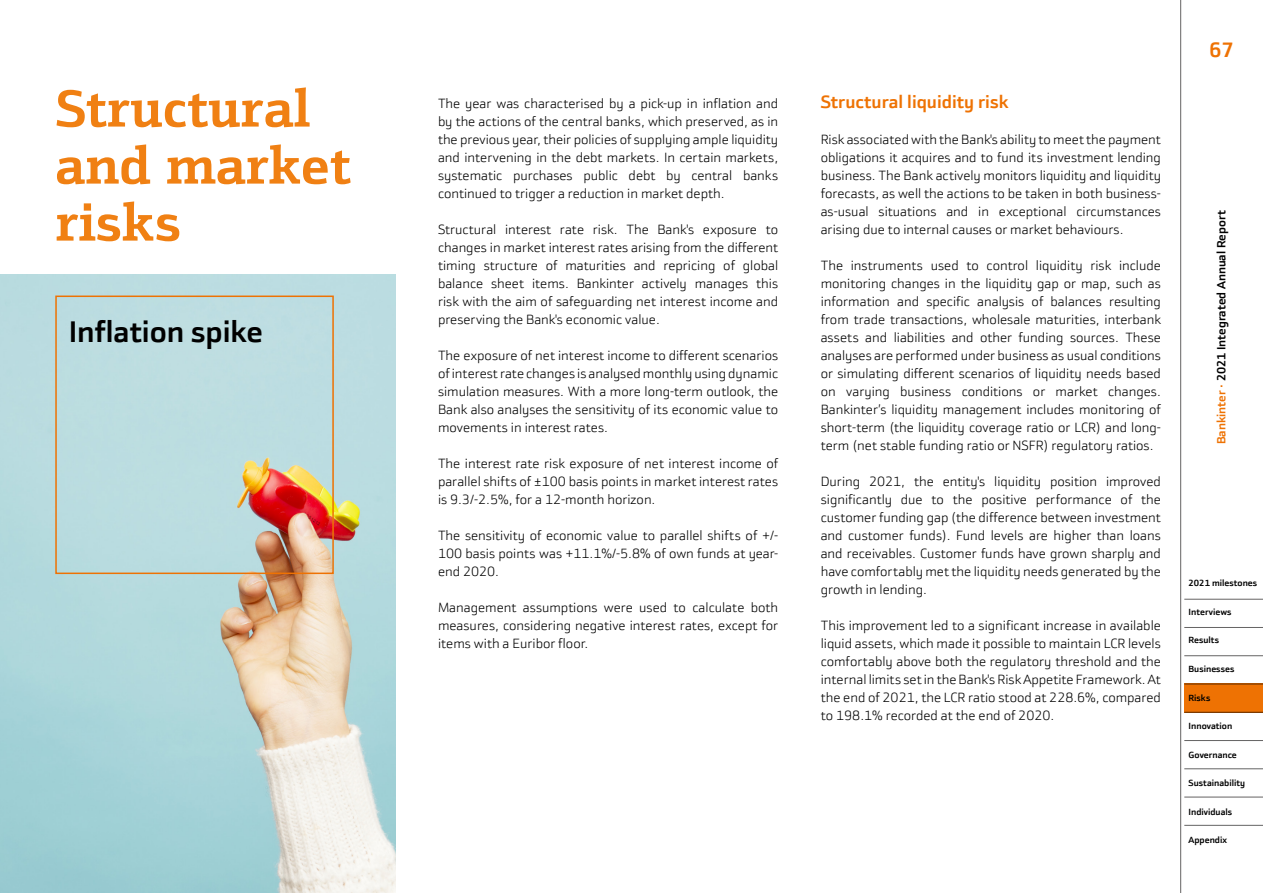
<style>
.page{position:relative;width:1263px;height:893px;background:#fff}
.page>*{position:absolute;margin:0;border:0;box-sizing:border-box;transform-origin:0 0}
.t1{font:700 52.5px/57px "Bankinter Text";color:#f08013}
.t2{font:700 30px "Bankinter Sans";color:#000}
.t3{font:700 21px "Bankinter Sans";color:#ee7203}
.t4{font:700 18px "Bankinter Sans";color:#ee7203}
.t5{font:300 13.5px/18px "Bankinter Sans";color:#000;text-align:justify}
.t6{font:700 12px "Bankinter Sans";color:#000}
.t7{font:700 9px "Bankinter Sans";color:#000}
.s1{color:#ee7203}
</style>
<div class="page">
<hr style="left:1180px;top:0;width:1px;height:893px;background:#646363">
<hr style="left:1184px;top:599px;width:79px;height:1px;background:#646363">
<hr style="left:1184px;top:627px;width:79px;height:1px;background:#646363">
<hr style="left:1184px;top:655px;width:79px;height:1px;background:#646363">
<hr style="left:1184px;top:712px;width:79px;height:1px;background:#646363">
<hr style="left:1184px;top:740px;width:79px;height:1px;background:#646363">
<hr style="left:1184px;top:768px;width:79px;height:1px;background:#646363">
<hr style="left:1184px;top:797px;width:79px;height:1px;background:#646363">
<hr style="left:1184px;top:825px;width:79px;height:1px;background:#646363">
<div style="left:1184px;top:683px;width:79px;height:29px;background:#ee7203"></div>
<img style="left:0;top:275px;width:395px;height:618px">
<div style="left:55px;top:296px;width:279px;height:278px;border:2px solid #ee7203"></div>
<h1 class="t1" style="left:55px;top:79px;width:297px">Structural and market risks</h1>
<p class="t5" style="left:438px;top:94px;width:342px">The year was characterised by a pick-up in inflation and by the actions of the central banks, which preserved, as in the previous year, their policies of supplying ample liquidity and intervening in the debt markets. In certain markets, systematic purchases public debt by central banks continued to trigger a reduction in market depth.</p>
<p class="t5" style="left:438px;top:220px;width:342px">Structural interest rate risk. The Bank's exposure to changes in market interest rates arising from the different timing structure of maturities and repricing of global balance sheet items. Bankinter actively manages this risk with the aim of safeguarding net interest income and preserving the Bank's economic value.</p>
<p class="t5" style="left:438px;top:346px;width:342px">The exposure of net interest income to different scenarios of interest rate changes is analysed monthly using dynamic simulation measures. With a more long-term outlook, the Bank also analyses the sensitivity of its economic value to movements in interest rates.</p>
<p class="t5" style="left:438px;top:454px;width:342px">The interest rate risk exposure of net interest income of parallel shifts of ±100 basis points in market interest rates is 9.3/-2.5%, for a 12-month horizon.</p>
<p class="t5" style="left:438px;top:526px;width:342px">The sensitivity of economic value to parallel shifts of +/- 100 basis points was +11.1%/-5.8% of own funds at year&shy;end 2020.</p>
<p class="t5" style="left:438px;top:598px;width:342px">Management assumptions were used to calculate both measures, considering negative interest rates, except for items with a Euribor floor.</p>
<h2 class="t2" style="left:69px;top:314px;width:196px">Inflation spike</h2>
<h3 class="t4" style="left:821px;top:91px;width:189px">Structural liquidity risk</h3>
<p class="t5" style="left:821px;top:130px;width:342px">Risk associated with the Bank's ability to meet the payment obligations it acquires and to fund its investment lending business. The Bank actively monitors liquidity and liquidity forecasts, as well the actions to be taken in both business&shy;as-usual situations and in exceptional circumstances arising due to internal causes or market behaviours.</p>
<p class="t5" style="left:821px;top:256px;width:342px">The instruments used to control liquidity risk include monitoring changes in the liquidity gap or map, such as information and specific analysis of balances resulting from trade transactions, wholesale maturities, interbank assets and liabilities and other funding sources. These analyses are performed under business as usual conditions or simulating different scenarios of liquidity needs based on varying business conditions or market changes.<br>Bankinter’s liquidity management includes monitoring of short-term (the liquidity coverage ratio or LCR) and long&shy;term (net stable funding ratio or NSFR) regulatory ratios.</p>
<p class="t5" style="left:821px;top:472px;width:342px">During 2021, the entity's liquidity position improved significantly due to the positive performance of the customer funding gap (the difference between investment and customer funds). Fund levels are higher than loans and receivables. Customer funds have grown sharply and have comfortably met the liquidity needs generated by the growth in lending.</p>
<p class="t5" style="left:821px;top:616px;width:342px">This improvement led to a significant increase in available liquid assets, which made it possible to maintain LCR levels comfortably above both the regulatory threshold and the internal limits set in the Bank's Risk Appetite Framework. At the end of 2021, the LCR ratio stood at 228.6%, compared to 198.1% recorded at the end of 2020.</p>
<h3 class="t3" style="left:1209px;top:37px;width:27px">67</h3>
<p class="t6" style="left:1214px;top:444px;width:235px;rotate:-90deg"><span class="s1">Bankinter ·</span> 2021 Integrated Annual Report</p>
<p class="t7" style="left:1188px;top:578px;width:70px">2021 milestones</p>
<p class="t7" style="left:1188px;top:606px;width:44px">Interviews</p>
<p class="t7" style="left:1188px;top:635px;width:32px">Results</p>
<p class="t7" style="left:1188px;top:663px;width:47px">Businesses</p>
<p class="t7" style="left:1188px;top:692px;width:23px">Risks</p>
<p class="t7" style="left:1188px;top:720px;width:45px">Innovation</p>
<p class="t7" style="left:1188px;top:749px;width:50px">Governance</p>
<p class="t7" style="left:1188px;top:777px;width:58px">Sustainability</p>
<p class="t7" style="left:1188px;top:806px;width:45px">Individuals</p>
<p class="t7" style="left:1188px;top:834px;width:40px">Appendix</p>
</div>
